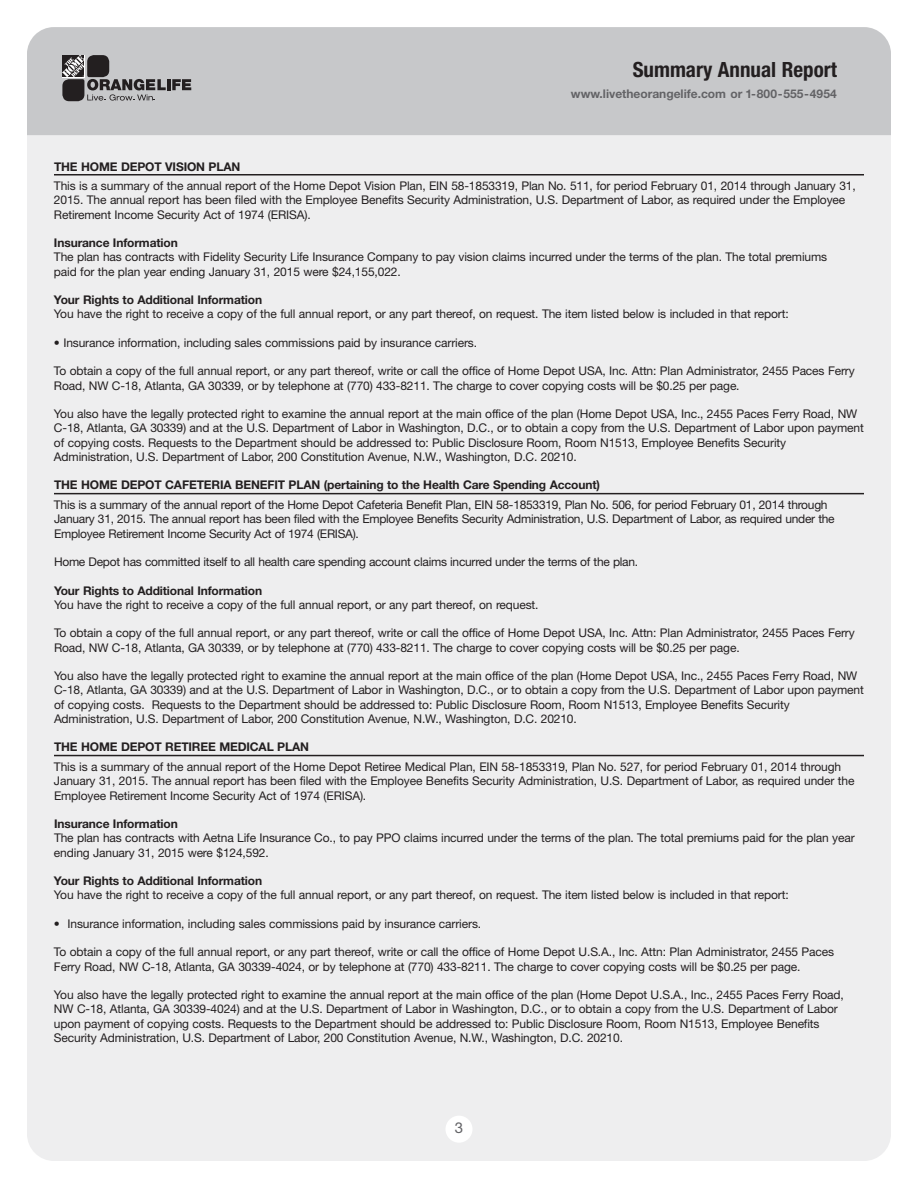
<style>
.page{position:relative;width:918px;height:1188px;background:#fff}
.page>*{position:absolute;margin:0;border:0;box-sizing:border-box;transform-origin:0 0}
.t1{font:700 condensed 21px "Helvetica Neue LT Std";color:#231f20}
.t2{font:15px "Helvetica Neue LT Std";color:#636366}
.t3{font:12px/14.2px "Helvetica Neue LT Std";letter-spacing:-.01em;color:#231f20}
.t4{font:700 12px "Helvetica Neue LT Std";letter-spacing:-.01em;color:#231f20}
.t5{font:700 12px "Helvetica Neue LT Std";color:#636366}
</style>
<div class="page">
<div style="left:27px;top:27px;width:864px;height:1134px;background:#eeeeef;border-radius:27px"></div>
<hr style="left:54px;top:174px;width:810px;height:1px;background:#231f20">
<hr style="left:54px;top:493px;width:810px;height:1px;background:#231f20">
<hr style="left:54px;top:755px;width:810px;height:1px;background:#231f20">
<div style="left:446px;top:1116px;width:26px;height:27px;background:#fff;border-radius:50%"></div>
<div style="left:27px;top:27px;width:864px;height:108px;background:#c7c8ca"></div>
<hr style="left:167px;top:79px;width:4px;height:11px;background:#231f20">
<svg style="left:172px;top:79px;width:19px;height:11px"></svg>
<svg style="left:62px;top:55px;width:104px;height:46px;background:#898889"></svg>
<h1 class="t1" style="left:633px;top:62px;width:206px">Summary Annual Report</h1>
<p class="t5" style="left:571px;top:90px;width:268px">www.livetheorangelife.com or 1-800-555-4954</p>
<p class="t4" style="left:54px;top:162px;width:188px">the home Depot Vision plAn</p>
<p class="t3" style="left:54px;top:180px;width:803px">This is a summary of the annual report of the Home Depot Vision Plan, EIN 58-1853319, Plan No. 511, for period February 01, 2014 through January 31,<br>2015. The annual report has been filed with the Employee Benefits Security Administration, U.S. Department of Labor, as required under the Employee<br>Retirement Income Security Act of 1974 (ERISA).</p>
<p class="t4" style="left:54px;top:239px;width:125px">insurance information</p>
<p class="t3" style="left:54px;top:251px;width:775px">The plan has contracts with Fidelity Security Life Insurance Company to pay vision claims incurred under the terms of the plan. The total premiums paid for the plan year ending January 31, 2015 were $24,155,022.</p>
<p class="t4" style="left:54px;top:296px;width:210px">Your rights to Additional information</p>
<p class="t3" style="left:54px;top:308px;width:736px">You have the right to receive a copy of the full annual report, or any part thereof, on request. The item listed below is included in that report:</p>
<p class="t3" style="left:54px;top:337px;width:425px">• Insurance information, including sales commissions paid by insurance carriers.</p>
<p class="t3" style="left:54px;top:365px;width:802px">To obtain a copy of the full annual report, or any part thereof, write or call the office of Home Depot USA, Inc. Attn: Plan Administrator, 2455 Paces Ferry<br>Road, NW C-18, Atlanta, GA 30339, or by telephone at (770) 433-8211. The charge to cover copying costs will be $0.25 per page.</p>
<p class="t3" style="left:54px;top:408px;width:811px">You also have the legally protected right to examine the annual report at the main office of the plan (Home Depot USA, Inc., 2455 Paces Ferry Road, NW C-18, Atlanta, GA 30339) and at the U.S. Department of Labor in Washington, D.C., or to obtain a copy from the U.S. Department of Labor upon payment of copying costs. Requests to the Department should be addressed to: Public Disclosure Room, Room N1513, Employee Benefits Security Administration, U.S. Department of Labor, 200 Constitution Avenue, N.W., Washington, D.C. 20210.</p>
<p class="t4" style="left:54px;top:481px;width:548px">the home Depot cAFeteriA BeneFit plAn (pertaining to the health care spending Account)</p>
<p class="t3" style="left:54px;top:499px;width:782px">This is a summary of the annual report of the Home Depot Cafeteria Benefit Plan, EIN 58-1853319, Plan No. 506, for period February 01, 2014 through<br>January 31, 2015. The annual report has been filed with the Employee Benefits Security Administration, U.S. Department of Labor, as required under the<br>Employee Retirement Income Security Act of 1974 (ERISA).</p>
<p class="t3" style="left:54px;top:556px;width:586px">Home Depot has committed itself to all health care spending account claims incurred under the terms of the plan.</p>
<p class="t4" style="left:54px;top:586px;width:210px">Your rights to Additional information</p>
<p class="t3" style="left:54px;top:599px;width:486px">You have the right to receive a copy of the full annual report, or any part thereof, on request.</p>
<p class="t3" style="left:54px;top:627px;width:802px">To obtain a copy of the full annual report, or any part thereof, write or call the office of Home Depot USA, Inc. Attn: Plan Administrator, 2455 Paces Ferry<br>Road, NW C-18, Atlanta, GA 30339, or by telephone at (770) 433-8211. The charge to cover copying costs will be $0.25 per page.</p>
<p class="t3" style="left:54px;top:670px;width:811px">You also have the legally protected right to examine the annual report at the main office of the plan (Home Depot USA, Inc., 2455 Paces Ferry Road, NW C-18, Atlanta, GA 30339) and at the U.S. Department of Labor in Washington, D.C., or to obtain a copy from the U.S. Department of Labor upon payment of copying costs. Requests to the Department should be addressed to: Public Disclosure Room, Room N1513, Employee Benefits Security Administration, U.S. Department of Labor, 200 Constitution Avenue, N.W., Washington, D.C. 20210.</p>
<p class="t4" style="left:54px;top:743px;width:257px">the home Depot retiree meDicAl plAn</p>
<p class="t3" style="left:54px;top:761px;width:802px">This is a summary of the annual report of the Home Depot Retiree Medical Plan, EIN 58-1853319, Plan No. 527, for period February 01, 2014 through<br>January 31, 2015. The annual report has been filed with the Employee Benefits Security Administration, U.S. Department of Labor, as required under the<br>Employee Retirement Income Security Act of 1974 (ERISA).</p>
<p class="t4" style="left:54px;top:819px;width:125px">insurance information</p>
<p class="t3" style="left:54px;top:832px;width:802px">The plan has contracts with Aetna Life Insurance Co., to pay PPO claims incurred under the terms of the plan. The total premiums paid for the plan year ending January 31, 2015 were $124,592.</p>
<p class="t4" style="left:54px;top:876px;width:210px">Your rights to Additional information</p>
<p class="t3" style="left:54px;top:889px;width:736px">You have the right to receive a copy of the full annual report, or any part thereof, on request. The item listed below is included in that report:</p>
<p class="t3" style="left:54px;top:918px;width:429px">• Insurance information, including sales commissions paid by insurance carriers.</p>
<p class="t3" style="left:54px;top:946px;width:782px">To obtain a copy of the full annual report, or any part thereof, write or call the office of Home Depot U.S.A., Inc. Attn: Plan Administrator, 2455 Paces<br>Ferry Road, NW C-18, Atlanta, GA 30339-4024, or by telephone at (770) 433-8211. The charge to cover copying costs will be $0.25 per page.</p>
<p class="t3" style="left:54px;top:989px;width:791px">You also have the legally protected right to examine the annual report at the main office of the plan (Home Depot U.S.A., Inc., 2455 Paces Ferry Road, NW C-18, Atlanta, GA 30339-4024) and at the U.S. Department of Labor in Washington, D.C., or to obtain a copy from the U.S. Department of Labor upon payment of copying costs. Requests to the Department should be addressed to: Public Disclosure Room, Room N1513, Employee Benefits Security Administration, U.S. Department of Labor, 200 Constitution Avenue, N.W., Washington, D.C. 20210.</p>
<p class="t2" style="left:455px;top:1122px;width:10px">3</p>
</div>
